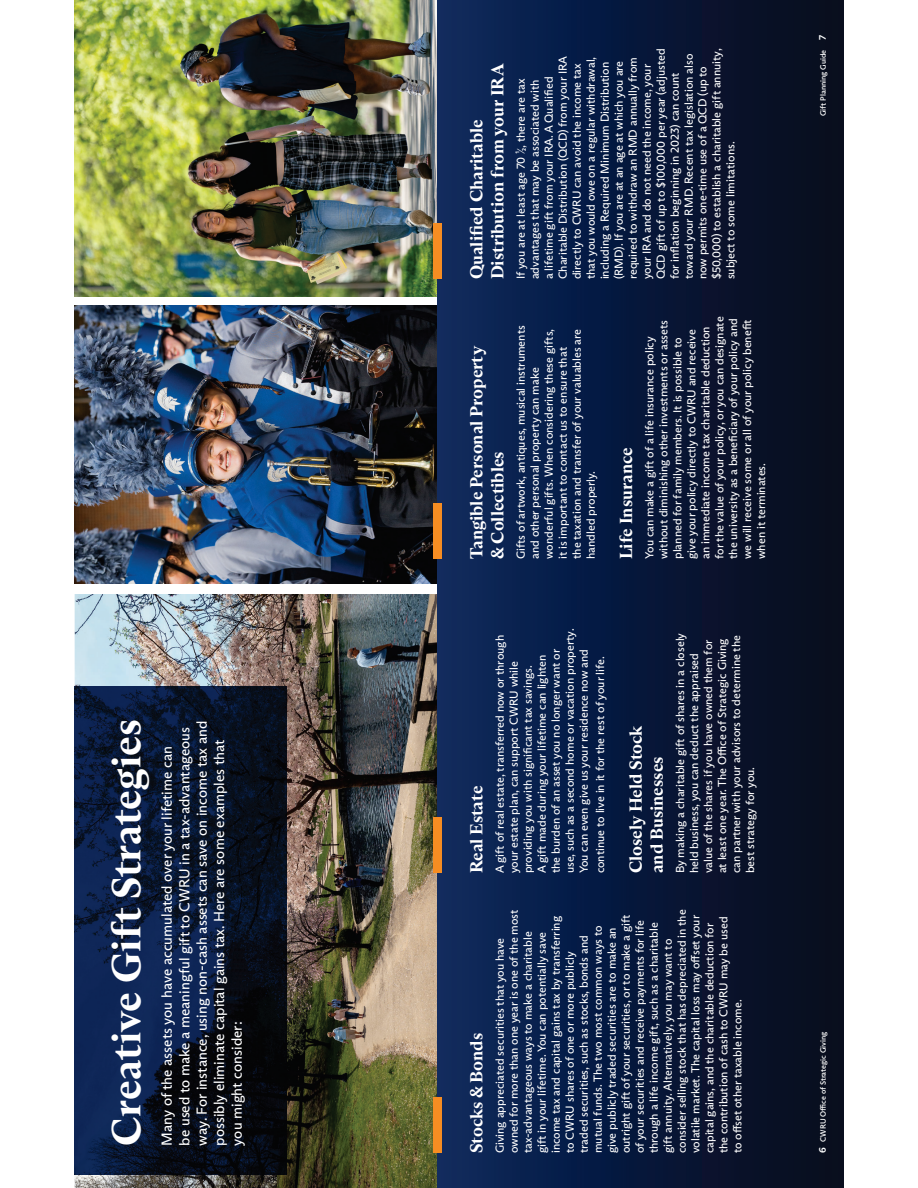
<style>
.page{position:relative;width:918px;height:1188px;background:#fff}
.page>*{position:absolute;margin:0;border:0;box-sizing:border-box;transform-origin:0 0}
.t1{font:700 40.8px "ABC Arizona Text";color:#fff}
.t2{font:700 17.4px/21px "ABC Arizona Text";color:#fff}
.t3{font:14.55px/17.4px "ABC Arizona Sans";color:#fff}
.t4{font:11.7px/14px "ABC Arizona Sans";color:#fff}
.t5{font:500 7.8px "ABC Arizona Sans";color:#fff}
.s1{font-family:"Titillium"}
.s2{font-weight:700;font-size:9.75px}
</style>
<div class="page">
<img style="left:75px;top:594px;width:362px;height:594px">
<img style="left:75px;top:306px;width:362px;height:278px">
<img style="left:75px;top:0;width:362px;height:297px">
<div style="left:437px;top:0;width:406px;height:1188px;background:linear-gradient(to right,#0b285d,#070a1a)"></div>
<img style="left:75px;top:687px;width:211px;height:487px">
<div style="left:433px;top:1097px;width:9px;height:56px;background:#f68d22"></div>
<div style="left:433px;top:817px;width:9px;height:56px;background:#f68d22"></div>
<div style="left:433px;top:503px;width:9px;height:56px;background:#f68d22"></div>
<div style="left:433px;top:223px;width:9px;height:56px;background:#f68d22"></div>
<h1 class="t1" style="left:111px;top:1146px;width:428px;rotate:-90deg">Creative Gift Strategies</h1>
<p class="t3" style="left:159px;top:1146px;width:426px;rotate:-90deg">Many of the assets you have accumulated over your lifetime can<br>be used to make a meaningful gift to CWRU in a tax-advantageous way. For instance, using non-cash assets can save on income tax and possibly eliminate capital gains tax. Here are some examples that you might consider:</p>
<h2 class="t2" style="left:468px;top:279px;width:217px;rotate:-90deg">Qualified Charitable<br>Distribution from your IRA</h2>
<p class="t4" style="left:515px;top:279px;width:232px;rotate:-90deg">If you are at least age 70 <span class="s1">½</span>, there are tax advantages that may be associated with<br>a lifetime gift from your IRA. A Qualified Charitable Distribution (QCD) from your IRA directly to CWRU can avoid the income tax that you would owe on a regular withdrawal, including a Required Minimum Distribution (RMD). If you are at an age at which you are required to withdraw an RMD annually from your IRA and do not need the income, your QCD gift of up to $100,000 per year (adjusted for inflation beginning in 2023) can count toward your RMD. Recent tax legislation also now permits one-time use of a QCD (up to $50,000) to establish a charitable gift annuity, subject to some limitations.</p>
<h2 class="t2" style="left:468px;top:559px;width:215px;rotate:-90deg">Tangible Personal Property &amp; Collectibles</h2>
<p class="t4" style="left:515px;top:559px;width:235px;rotate:-90deg">Gifts of artwork, antiques, musical instruments and other personal property can make wonderful gifts. When considering these gifts, it is important to contact us to ensure that<br>the taxation and transfer of your valuables are handled properly.</p>
<h2 class="t2" style="left:617px;top:559px;width:113px;rotate:-90deg">Life Insurance</h2>
<p class="t4" style="left:643px;top:559px;width:244px;rotate:-90deg">You can make a gift of a life insurance policy without diminishing other investments or assets planned for family members. It is possible to give your policy directly to CWRU and receive an immediate income tax charitable deduction for the value of your policy, or you can designate the university as a beneficiary of your policy and we will receive some or all of your policy benefit when it terminates.</p>
<h2 class="t2" style="left:468px;top:873px;width:89px;rotate:-90deg">Real Estate</h2>
<p class="t4" style="left:494px;top:873px;width:246px;rotate:-90deg">A gift of real estate, transferred now or through your estate plan, can support CWRU while providing you with significant tax savings.<br>A gift made during your lifetime can lighten<br>the burden of an asset you no longer want or use, such as a second home or vacation property.<br>You can even give us your residence now and</p>
<p class="t4" style="left:594px;top:873px;width:219px;rotate:-90deg">continue to live in it for the rest of your life.</p>
<h2 class="t2" style="left:627px;top:873px;width:149px;rotate:-90deg">Closely Held Stock and Businesses</h2>
<p class="t4" style="left:674px;top:873px;width:242px;rotate:-90deg">By making a charitable gift of shares in a closely held business, you can deduct the appraised value of the shares if you have owned them for at least one year. The Office of Strategic Giving can partner with your advisors to determine the best strategy for you.</p>
<h2 class="t2" style="left:468px;top:1153px;width:122px;rotate:-90deg">Stocks &amp; Bonds</h2>
<p class="t4" style="left:494px;top:1153px;width:245px;rotate:-90deg">Giving appreciated securities that you have owned for more than one year is one of the most tax-advantageous ways to make a charitable<br>gift in your lifetime. You can potentially save income tax and capital gains tax by transferring to CWRU shares of one or more publicly<br>traded securities, such as stocks, bonds and mutual funds. The two most common ways to give publicly traded securities are to make an outright gift of your securities, or to make a gift of your securities and receive payments for life through a life income gift, such as a charitable gift annuity. Alternatively, you may want to consider selling stock that has depreciated in the volatile market. The capital loss may offset your capital gains, and the charitable deduction for the contribution of cash to CWRU may be used to offset other taxable income.</p>
<p class="t5" style="left:820px;top:116px;width:83px;rotate:-90deg">Gift Planning Guide <span class="s2">7</span></p>
<p class="t5" style="left:820px;top:1153px;width:123px;rotate:-90deg"><span class="s2">6</span> CWRU Office of Strategic Giving</p>
</div>
